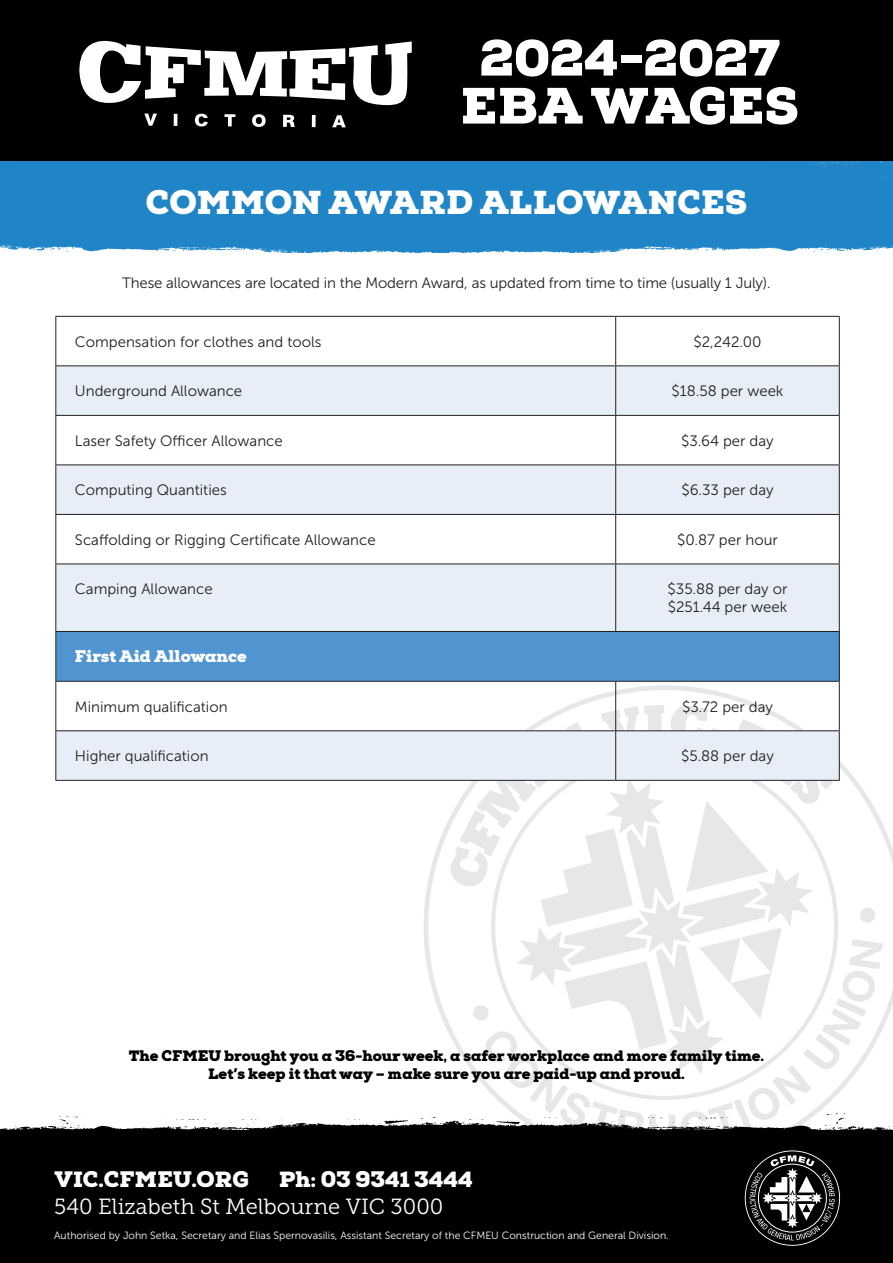
<style>
.page{position:relative;width:893px;height:1263px;background:#fff}
.page>*{position:absolute;margin:0;border:0;box-sizing:border-box;transform-origin:0 0}
.Page_Heading{font:900 51px "Nexa Slab";color:#fff}
.Page_Heading-2{font:900 33px "Nexa Slab";letter-spacing:.01em;color:#fff}
.Subheading{font:21.9px "Museo Slab 300";color:#fff}
.Subheading-2{font:900 21.9px "Nexa Slab";color:#fff}
.Body{font:900 16.5px "Nexa Slab";color:#fff}
.Body-2{font:15px "Museo Sans 300";color:#231f20}
.Subheading-3{font:900 15px/18px "Nexa Slab";color:#000001;text-align:center}
.Body_-_centred{font:15px "Museo Sans 300";letter-spacing:-.01em;color:#231f20}
.Subheading-4{font:10.5px "Museo Sans 300";color:#fff}
</style>
<div class="page">
<img style="left:0;top:1115px;width:424px;height:15px">
<div style="left:0;top:160px;width:893px;height:92px;background:#1f85c7"></div>
<div style="left:0;top:0;width:893px;height:160px;background:#000001"></div>
<svg style="left:144px;top:114px;width:13px;height:12px"></svg>
<svg style="left:174px;top:114px;width:3px;height:12px"></svg>
<svg style="left:195px;top:114px;width:13px;height:12px"></svg>
<svg style="left:224px;top:114px;width:11px;height:12px"></svg>
<svg style="left:252px;top:114px;width:14px;height:13px"></svg>
<svg style="left:283px;top:115px;width:12px;height:12px"></svg>
<svg style="left:312px;top:115px;width:4px;height:12px"></svg>
<svg style="left:332px;top:115px;width:14px;height:12px"></svg>
<svg style="left:79px;top:41px;width:333px;height:64px"></svg>
<div style="left:0;top:1130px;width:893px;height:133px;background:#000001"></div>
<svg style="left:424px;top:780px;width:469px;height:387px"></svg>
<svg style="left:473px;top:761px;width:383px;height:178px"></svg>
<svg style="left:516px;top:781px;width:297px;height:158px"></svg>
<svg style="left:472px;top:939px;width:411px;height:306px"></svg>
<svg style="left:859px;top:907px;width:16px;height:16px"></svg>
<svg style="left:450px;top:781px;width:137px;height:105px"></svg>
<svg style="left:601px;top:781px;width:232px;height:23px"></svg>
<div style="left:56px;top:366px;width:783px;height:49px;background:#e7eef8"></div>
<svg style="left:56px;top:465px;width:783px;height:315px;fill:#e7eef8"></svg>
<div style="left:56px;top:631px;width:783px;height:50px;background:#5195d0"></div>
<hr style="left:55px;top:316px;width:561px;height:1px;background:#231f20">
<hr style="left:55px;top:317px;width:1px;height:48px;background:#231f20">
<hr style="left:616px;top:316px;width:224px;height:1px;background:#231f20">
<hr style="left:615px;top:317px;width:1px;height:48px;background:#231f20">
<hr style="left:839px;top:317px;width:1px;height:48px;background:#231f20">
<hr style="left:55px;top:365px;width:561px;height:1px;background:#231f20">
<hr style="left:55px;top:366px;width:1px;height:49px;background:#231f20">
<hr style="left:616px;top:365px;width:224px;height:1px;background:#231f20">
<hr style="left:615px;top:366px;width:1px;height:49px;background:#231f20">
<hr style="left:839px;top:366px;width:1px;height:49px;background:#231f20">
<hr style="left:55px;top:415px;width:561px;height:1px;background:#231f20">
<hr style="left:55px;top:416px;width:1px;height:48px;background:#231f20">
<hr style="left:616px;top:415px;width:224px;height:1px;background:#231f20">
<hr style="left:615px;top:416px;width:1px;height:48px;background:#231f20">
<hr style="left:839px;top:416px;width:1px;height:48px;background:#231f20">
<hr style="left:55px;top:464px;width:561px;height:1px;background:#231f20">
<hr style="left:55px;top:465px;width:1px;height:49px;background:#231f20">
<hr style="left:616px;top:464px;width:224px;height:1px;background:#231f20">
<hr style="left:615px;top:465px;width:1px;height:49px;background:#231f20">
<hr style="left:839px;top:465px;width:1px;height:49px;background:#231f20">
<hr style="left:55px;top:514px;width:561px;height:1px;background:#231f20">
<hr style="left:55px;top:515px;width:1px;height:49px;background:#231f20">
<hr style="left:616px;top:514px;width:224px;height:1px;background:#231f20">
<hr style="left:615px;top:515px;width:1px;height:49px;background:#231f20">
<hr style="left:839px;top:515px;width:1px;height:49px;background:#231f20">
<hr style="left:55px;top:564px;width:561px;height:1px;background:#231f20">
<hr style="left:55px;top:564px;width:1px;height:67px;background:#231f20">
<hr style="left:616px;top:564px;width:224px;height:1px;background:#231f20">
<hr style="left:615px;top:564px;width:1px;height:67px;background:#231f20">
<hr style="left:839px;top:564px;width:1px;height:67px;background:#231f20">
<hr style="left:55px;top:631px;width:561px;height:1px;background:#231f20">
<hr style="left:55px;top:632px;width:1px;height:49px;background:#231f20">
<hr style="left:616px;top:631px;width:224px;height:1px;background:#231f20">
<hr style="left:839px;top:632px;width:1px;height:49px;background:#231f20">
<hr style="left:55px;top:681px;width:561px;height:1px;background:#231f20">
<hr style="left:55px;top:682px;width:1px;height:48px;background:#231f20">
<hr style="left:616px;top:681px;width:224px;height:1px;background:#231f20">
<hr style="left:615px;top:682px;width:1px;height:48px;background:#231f20">
<hr style="left:839px;top:682px;width:1px;height:48px;background:#231f20">
<hr style="left:55px;top:730px;width:561px;height:1px;background:#231f20">
<hr style="left:55px;top:731px;width:1px;height:49px;background:#231f20">
<hr style="left:616px;top:730px;width:224px;height:1px;background:#231f20">
<hr style="left:615px;top:731px;width:1px;height:49px;background:#231f20">
<hr style="left:839px;top:731px;width:1px;height:49px;background:#231f20">
<hr style="left:55px;top:780px;width:561px;height:1px;background:#231f20">
<hr style="left:616px;top:780px;width:224px;height:1px;background:#231f20">
<p class="Page_Heading" style="left:480px;top:25px;width:301px">2024-2027</p>
<p class="Page_Heading" style="left:461px;top:73px;width:340px">EBA WAGES</p>
<p class="Page_Heading-2" style="left:146px;top:181px;width:603px">COMMON AWARD ALLOWANCES</p>
<p class="Body_-_centred" style="left:122px;top:275px;width:650px">These allowances are located in the Modern Award, as updated from time to time (usually 1 July).</p>
<p class="Body-2" style="left:75px;top:333px;width:248px">Compensation for clothes and tools</p>
<p class="Body-2" style="left:693px;top:333px;width:70px">$2,242.00</p>
<p class="Body-2" style="left:75px;top:383px;width:169px">Underground Allowance</p>
<p class="Body-2" style="left:671px;top:383px;width:113px">$18.58 per week</p>
<p class="Body-2" style="left:75px;top:432px;width:209px">Laser Safety Officer Allowance</p>
<p class="Body-2" style="left:681px;top:432px;width:94px">$3.64 per day</p>
<p class="Body-2" style="left:75px;top:482px;width:153px">Computing Quantities</p>
<p class="Body-2" style="left:681px;top:482px;width:94px">$6.33 per day</p>
<p class="Body-2" style="left:75px;top:532px;width:302px">Scaffolding or Rigging Certificate Allowance</p>
<p class="Body-2" style="left:677px;top:532px;width:102px">$0.87 per hour</p>
<p class="Body-2" style="left:75px;top:581px;width:139px">Camping Allowance</p>
<p class="Body-2" style="left:668px;top:581px;width:121px">$35.88 per day or</p>
<p class="Body-2" style="left:668px;top:599px;width:121px">$251.44 per week</p>
<p class="Body" style="left:75px;top:646px;width:173px">First Aid Allowance</p>
<p class="Body-2" style="left:75px;top:698px;width:154px">Minimum qualification</p>
<p class="Body-2" style="left:682px;top:698px;width:93px">$3.72 per day</p>
<p class="Body-2" style="left:75px;top:748px;width:135px">Higher qualification</p>
<p class="Body-2" style="left:681px;top:748px;width:94px">$5.88 per day</p>
<p class="Subheading-3" style="left:129px;top:1047px;width:637px">The CFMEU brought you a 36-hour week, a safer workplace and more family time.<br>Let’s keep it that way – make sure you are paid-up and proud.</p>
<p class="Subheading-2" style="left:54px;top:1166px;width:196px">VIC.CFMEU.ORG</p>
<p class="Subheading-2" style="left:279px;top:1166px;width:195px">Ph: 03 9341 3444</p>
<p class="Subheading" style="left:54px;top:1195px;width:391px">540 Elizabeth St Melbourne VIC 3000</p>
<p class="Subheading-4" style="left:54px;top:1229px;width:616px">Authorised by John Setka, Secretary and Elias Spernovasilis, Assistant Secretary of the CFMEU Construction and General Division.</p>
</div>
